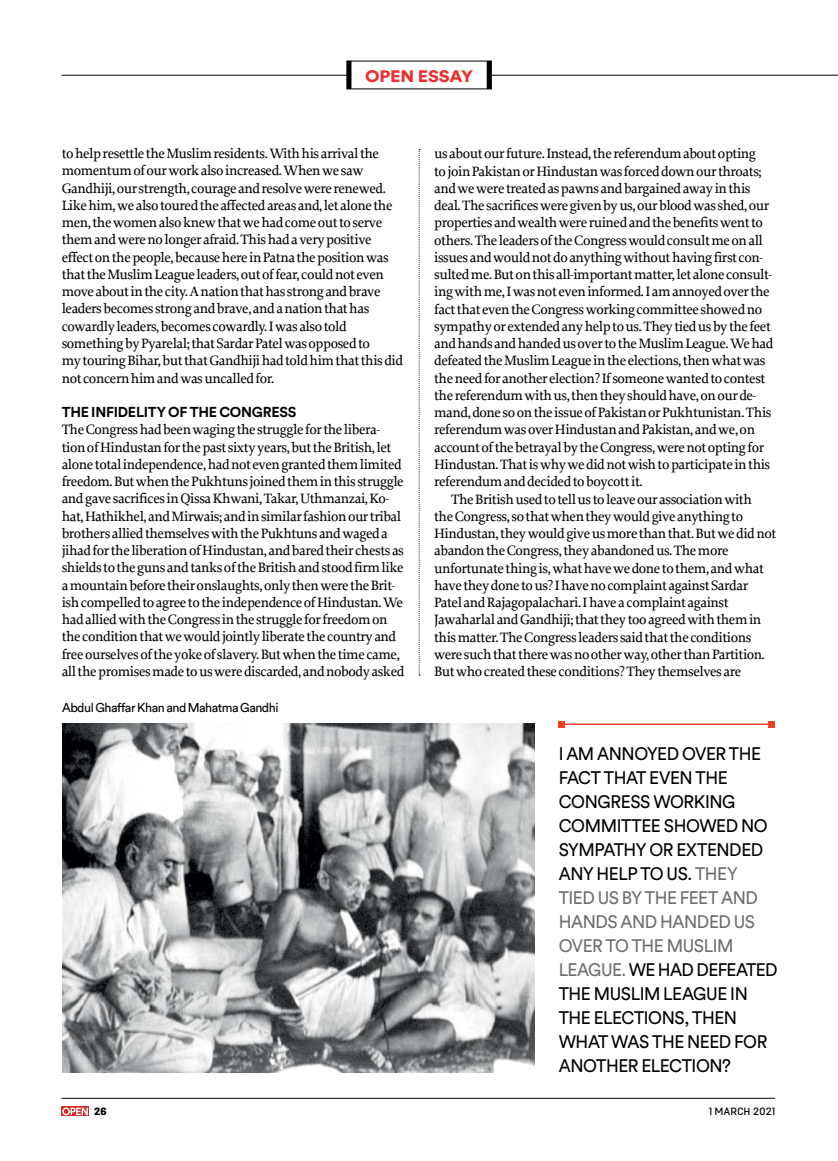
<style>
.page{position:relative;width:838px;height:1161px;background:#fff}
.page>*{position:absolute;margin:0;border:0;box-sizing:border-box;transform-origin:0 0}
.t1{font:18px/24px "Circular Std";letter-spacing:-.025em;color:#000;scale:.96 1}
.t2{font:900 16.5px "Circular Std";letter-spacing:-.005em;color:#eb3130;scale:1.09 1}
.t3{font:500 14.25px/17.2px "Proforma";letter-spacing:-.03em;color:#000}
.t4{font:12.75px "Circular Std";color:#000}
.t5{font:500 10.5px "Antartida";letter-spacing:.035em;color:#000}
.t6{font:900 10.5px "Antartida";color:#000}
.s1{font-family:"Circular Std";font-weight:700}
.s2{color:#6d6e71}
</style>
<div class="page">
<hr style="left:61px;top:1098px;width:714px;height:1px;background:#000">
<svg style="left:61px;top:1107px;width:28px;height:9px"></svg>
<svg style="left:62px;top:1107px;width:26px;height:8px"></svg>
<hr style="left:61px;top:75px;width:777px;height:1px;background:#000">
<div style="left:347px;top:61px;width:144px;height:28px;background:#fff"></div>
<hr style="left:487px;top:61px;width:4px;height:28px;background:#000">
<hr style="left:347px;top:61px;width:4px;height:28px;background:#000">
<svg style="left:419px;top:149px;width:1px;height:527px"></svg>
<img style="left:62px;top:723px;width:472px;height:349px">
<hr style="left:562px;top:723px;width:209px;height:2px;background:#ef4123">
<svg style="left:559px;top:721px;width:6px;height:6px"></svg>
<svg style="left:768px;top:721px;width:6px;height:6px"></svg>
<p class="t2" style="left:365px;top:65px;width:101px">OPEN ESSAY</p>
<p class="t3" style="left:62px;top:145px;width:343px">to help resettle the Muslim residents. With his arrival the momentum of our work also increased. When we saw Gandhiji, our strength, courage and resolve were renewed.<br>Like him, we also toured the affected areas and, let alone the men, the women also knew that we had come out to serve them and were no longer afraid. This had a very positive effect on the people, because here in Patna the position was that the Muslim League leaders, out of fear, could not even move about in the city. A nation that has strong and brave leaders becomes strong and brave, and a nation that has cowardly leaders, becomes cowardly. I was also told something by Pyarelal; that Sardar Patel was opposed to<br>my touring Bihar, but that Gandhiji had told him that this did not concern him and was uncalled for.</p>
<p class="t3" style="left:62px;top:404px;width:344px"><span class="s1">THE I NFIDELITY OF THE CONGRESS<br></span>The Congress had been waging the struggle for the libera&shy;tion of Hindustan for the past sixty years, but the British, let alone total independence, had not even granted them limited freedom. But when the Pukhtuns joined them in this struggle and gave sacrifices in Qissa Khwani, Takar, Uthmanzai, Ko&shy;hat, Hathikhel, and Mirwais; and in similar fashion our tribal brothers allied themselves with the Pukhtuns and waged a jihad for the liberation of Hindustan, and bared their chests as shields to the guns and tanks of the British and stood firm like a mountain before their onslaughts, only then were the Brit&shy;ish compelled to agree to the independence of Hindustan. We had allied with the Congress in the struggle for freedom on the condition that we would jointly liberate the country and free ourselves of the yoke of slavery. But when the time came, all the promises made to us were discarded, and nobody asked</p>
<p class="t4" style="left:62px;top:700px;width:218px">ABDUL GHAFFAR KHAN AND MAHATMA GANDHI</p>
<p class="t3" style="left:434px;top:145px;width:323px">us about our future. Instead, the referendum about opting</p>
<p class="t3" style="left:434px;top:162px;width:329px">to join Pakistan or Hindustan was forced down our throats;</p>
<p class="t3" style="left:434px;top:179px;width:318px">and we were treated as pawns and bargained away in this</p>
<p class="t3" style="left:434px;top:197px;width:336px">deal. The sacrifices were given by us, our blood was shed, our</p>
<p class="t3" style="left:434px;top:214px;width:330px">properties and wealth were ruined and the benefits went to</p>
<p class="t3" style="left:434px;top:231px;width:330px">others. The leaders of the Congress would consult me on all</p>
<p class="t3" style="left:434px;top:248px;width:330px">issues and would not do anything without having first con-</p>
<p class="t3" style="left:434px;top:266px;width:339px">sulted me. But on this all-important matter, let alone consult-</p>
<p class="t3" style="left:434px;top:283px;width:337px">ing with me, I was not even informed. I am annoyed over the</p>
<p class="t3" style="left:434px;top:300px;width:329px">fact that even the Congress working committee showed no</p>
<p class="t3" style="left:434px;top:317px;width:338px">sympathy or extended any help to us. They tied us by the feet</p>
<p class="t3" style="left:434px;top:335px;width:341px">and hands and handed us over to the Muslim League. We had</p>
<p class="t3" style="left:434px;top:352px;width:333px">defeated the Muslim League in the elections, then what was</p>
<p class="t3" style="left:434px;top:369px;width:333px">the need for another election? If someone wanted to contest</p>
<p class="t3" style="left:434px;top:386px;width:323px">the referendum with us, then they should have, on our de-</p>
<p class="t3" style="left:434px;top:404px;width:339px">mand, done so on the issue of Pakistan or Pukhtunistan. This</p>
<p class="t3" style="left:434px;top:421px;width:322px">referendum was over Hindustan and Pakistan, and we, on</p>
<p class="t3" style="left:434px;top:438px;width:331px">account of the betrayal by the Congress, were not opting for</p>
<p class="t3" style="left:434px;top:456px;width:338px">Hindustan. That is why we did not wish to participate in this</p>
<p class="t3" style="left:434px;top:473px;width:210px">referendum and decided to boycott it.</p>
<p class="t3" style="left:451px;top:490px;width:302px">The British used to tell us to leave our association with</p>
<p class="t3" style="left:434px;top:507px;width:310px">the Congress, so that when they would give anything to</p>
<p class="t3" style="left:434px;top:525px;width:344px">Hindustan, they would give us more than that. But we did not</p>
<p class="t3" style="left:434px;top:542px;width:296px">abandon the Congress, they abandoned us. The more</p>
<p class="t3" style="left:434px;top:559px;width:331px">unfortunate thing is, what have we done to them, and what</p>
<p class="t3" style="left:434px;top:576px;width:315px">have they done to us? I have no complaint against Sardar</p>
<p class="t3" style="left:434px;top:594px;width:296px">Patel and Rajagopalachari. I have a complaint against</p>
<p class="t3" style="left:434px;top:611px;width:329px">Jawaharlal and Gandhiji; that they too agreed with them in</p>
<p class="t3" style="left:434px;top:628px;width:319px">this matter. The Congress leaders said that the conditions</p>
<p class="t3" style="left:434px;top:645px;width:332px">were such that there was no other way, other than Partition.</p>
<p class="t3" style="left:434px;top:663px;width:308px">But who created these conditions? They themselves are</p>
<p class="t1" style="left:558px;top:741px;width:230px">I AM ANNOYED OVER THE<br>FACT THAT EVEN THE<br>CONGRESS WORKING<br>COMM ITTEE SHOWED NO<br>SYM PATHY OR EXTENDED<br>ANY HELP TO US. <span class="s2">THEY<br>TIED US BY THE FEET AND<br>HANDS AND HANDED US<br>OVER TO THE MUSLIM<br>LEAGUE.</span> WE HAD DEFEATED<br>THE MUSLIM LEAGUE IN<br>THE ELECTIONS, THEN<br>WHAT WAS THE NEED FOR<br>ANOTHER ELECTION?</p>
<p class="t6" style="left:94px;top:1105px;width:14px">26</p>
<p class="t5" style="left:709px;top:1105px;width:67px">1 MARCH 2021</p>
</div>
